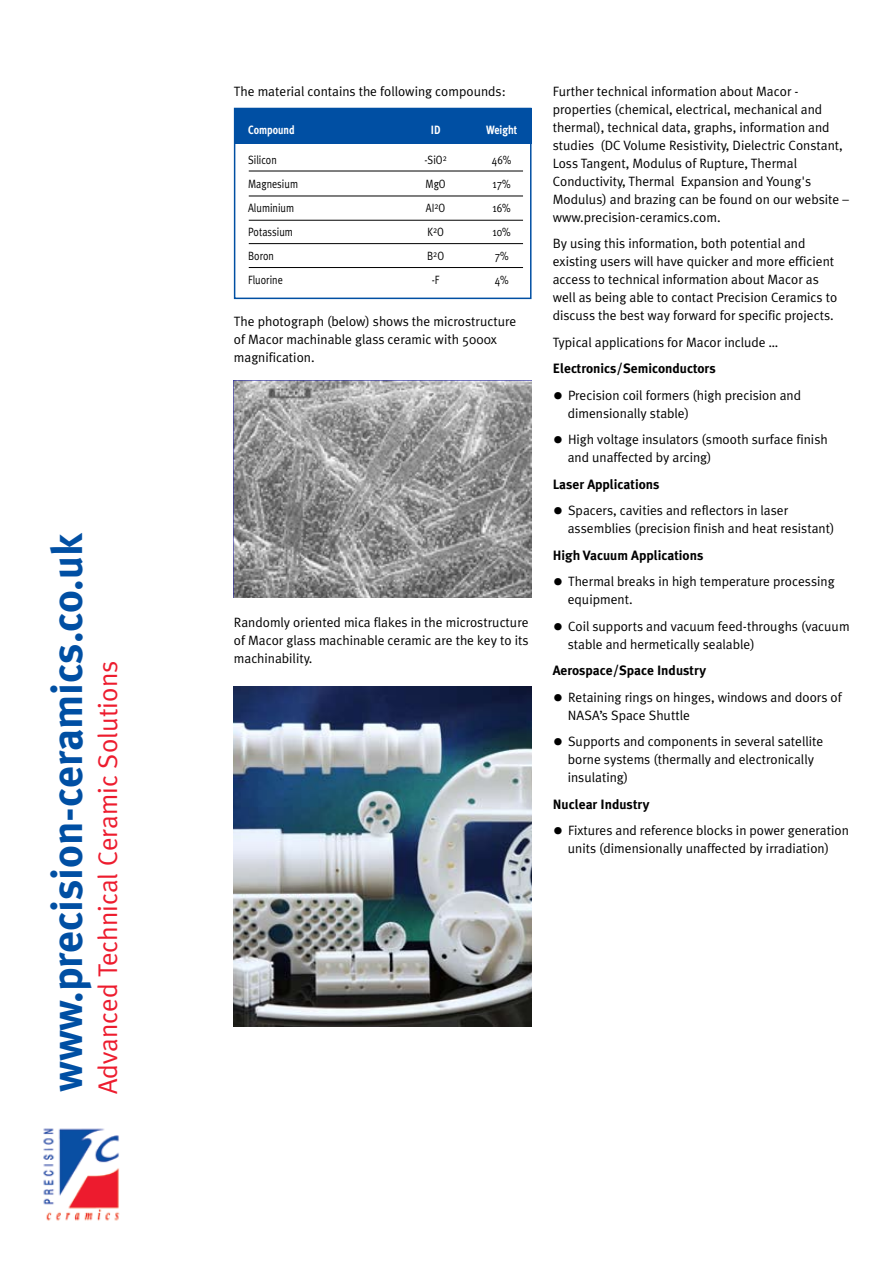
<style>
.page{position:relative;width:893px;height:1263px;background:#fff}
.page>*{position:absolute;margin:0;border:0;box-sizing:border-box;transform-origin:0 0}
.t1{font:700 43.2px "Meta Plus";color:#004fa3}
.t2{font:27px "Meta Plus Normal";color:#ed1c2e}
.t3{font:13.5px/18px "Meta Plus Normal";color:#000}
.t4{font:700 13.5px "Meta Plus";color:#000}
.t5{font:12px "Meta Plus Normal";color:#000;scale:.85 1}
.t6{font:700 12px "Meta Plus";color:#fff;scale:.85 1}
.s1{font-family:"Frutiger";font-weight:900;font-size:21px}
</style>
<div class="page">
<img style="left:43px;top:1128px;width:77px;height:93px">
<img style="left:234px;top:381px;width:297px;height:216px">
<div style="left:234px;top:108px;width:297px;height:36px;background:#004fa3"></div>
<div style="left:234px;top:108px;width:297px;height:191px;border:2px solid #004fa3"></div>
<hr style="left:249px;top:196px;width:274px;height:1px;background:#000">
<hr style="left:249px;top:220px;width:274px;height:1px;background:#000">
<hr style="left:249px;top:243px;width:274px;height:1px;background:#000">
<hr style="left:249px;top:267px;width:274px;height:1px;background:#000">
<hr style="left:249px;top:171px;width:274px;height:1px;background:#000">
<img style="left:234px;top:686px;width:297px;height:340px">
<h1 class="t1" style="left:42px;top:1092px;width:561px;rotate:-90deg">www.precision-ceramics.co.uk</h1>
<h2 class="t2" style="left:92px;top:1094px;width:434px;rotate:-90deg">Advanced Technical Ceramic Solutions</h2>
<p class="t3" style="left:234px;top:82px;width:273px">The material contains the following compounds:</p>
<p class="t6" style="left:248px;top:123px;width:56px">Compound</p>
<p class="t6" style="left:431px;top:123px;width:13px">ID</p>
<p class="t6" style="left:486px;top:123px;width:38px">Weight</p>
<p class="t5" style="left:248px;top:153px;width:35px">Silicon</p>
<p class="t5" style="left:424px;top:153px;width:28px">-SiO<sup>2</sup></p>
<p class="t5" style="left:492px;top:153px;width:24px">46%</p>
<p class="t5" style="left:248px;top:177px;width:60px">Magnesium</p>
<p class="t5" style="left:425px;top:177px;width:25px">MgO</p>
<p class="t5" style="left:493px;top:177px;width:23px">17%</p>
<p class="t5" style="left:248px;top:201px;width:56px">Aluminium</p>
<p class="t5" style="left:426px;top:201px;width:24px">AI<sup>2</sup>O</p>
<p class="t5" style="left:493px;top:201px;width:23px">16%</p>
<p class="t5" style="left:248px;top:225px;width:54px">Potassium</p>
<p class="t5" style="left:427px;top:225px;width:21px">K<sup>2</sup>O</p>
<p class="t5" style="left:493px;top:225px;width:23px">10%</p>
<p class="t5" style="left:248px;top:249px;width:32px">Boron</p>
<p class="t5" style="left:427px;top:249px;width:21px">B<sup>2</sup>O</p>
<p class="t5" style="left:495px;top:249px;width:18px">7%</p>
<p class="t5" style="left:248px;top:273px;width:42px">Fluorine</p>
<p class="t5" style="left:432px;top:273px;width:11px">-F</p>
<p class="t5" style="left:495px;top:273px;width:18px">4%</p>
<p class="t3" style="left:234px;top:312px;width:284px">The photograph (below) shows the microstructure of Macor machinable glass ceramic with 5000x magnification.</p>
<p class="t3" style="left:234px;top:613px;width:296px;text-align:justify">Randomly oriented mica flakes in the microstructure of Macor glass machinable ceramic are the key to its machinability.</p>
<p class="t3" style="left:553px;top:82px;width:298px">Further technical information about Macor - properties (chemical, electrical, mechanical and thermal), technical data, graphs, information and studies (DC Volume Resistivity, Dielectric Constant, Loss Tangent, Modulus of Rupture, Thermal Conductivity, Thermal Expansion and Young's Modulus) and brazing can be found on our website – www.precision-ceramics.com.</p>
<p class="t3" style="left:553px;top:234px;width:286px">By using this information, both potential and existing users will have quicker and more efficient access to technical information about Macor as well as being able to contact Precision Ceramics to discuss the best way forward for specific projects.</p>
<p class="t3" style="left:553px;top:333px;width:227px">Typical applications for Macor include …</p>
<p class="t4" style="left:553px;top:361px;width:164px">Electronics/Semiconductors</p>
<p class="t3" style="left:568px;top:386px;width:235px;text-indent:-15px"><span class="s1">•</span> Precision coil formers (high precision and dimensionally stable)</p>
<p class="t3" style="left:568px;top:430px;width:261px;text-indent:-15px"><span class="s1">•</span> High voltage insulators (smooth surface finish and unaffected by arcing)</p>
<p class="t4" style="left:553px;top:476px;width:108px">Laser Applications</p>
<p class="t3" style="left:568px;top:501px;width:268px;text-indent:-15px"><span class="s1">•</span> Spacers, cavities and reflectors in laser assemblies (precision finish and heat resistant)</p>
<p class="t4" style="left:553px;top:547px;width:152px">High Vacuum Applications</p>
<p class="t3" style="left:568px;top:572px;width:268px;text-indent:-15px"><span class="s1">•</span> Thermal breaks in high temperature processing equipment.</p>
<p class="t3" style="left:568px;top:617px;width:283px;text-indent:-15px"><span class="s1">•</span> Coil supports and vacuum feed-throughs (vacuum stable and hermetically sealable)</p>
<p class="t4" style="left:553px;top:663px;width:155px">Aerospace/Space I ndustry</p>
<p class="t3" style="left:568px;top:688px;width:276px;text-indent:-15px"><span class="s1">•</span> Retaining rings on hinges, windows and doors of<br>NASA’s Space Shuttle</p>
<p class="t3" style="left:568px;top:732px;width:257px;text-indent:-15px"><span class="s1">•</span> Supports and components in several satellite borne systems (thermally and electronically insulating)</p>
<p class="t4" style="left:553px;top:796px;width:98px">N uclear I ndustry</p>
<p class="t3" style="left:553px;top:821px;width:298px;text-align:center"><span class="s1">•</span> Fixtures and reference blocks in power generation units (dimensionally unaffected by irradiation)</p>
</div>
